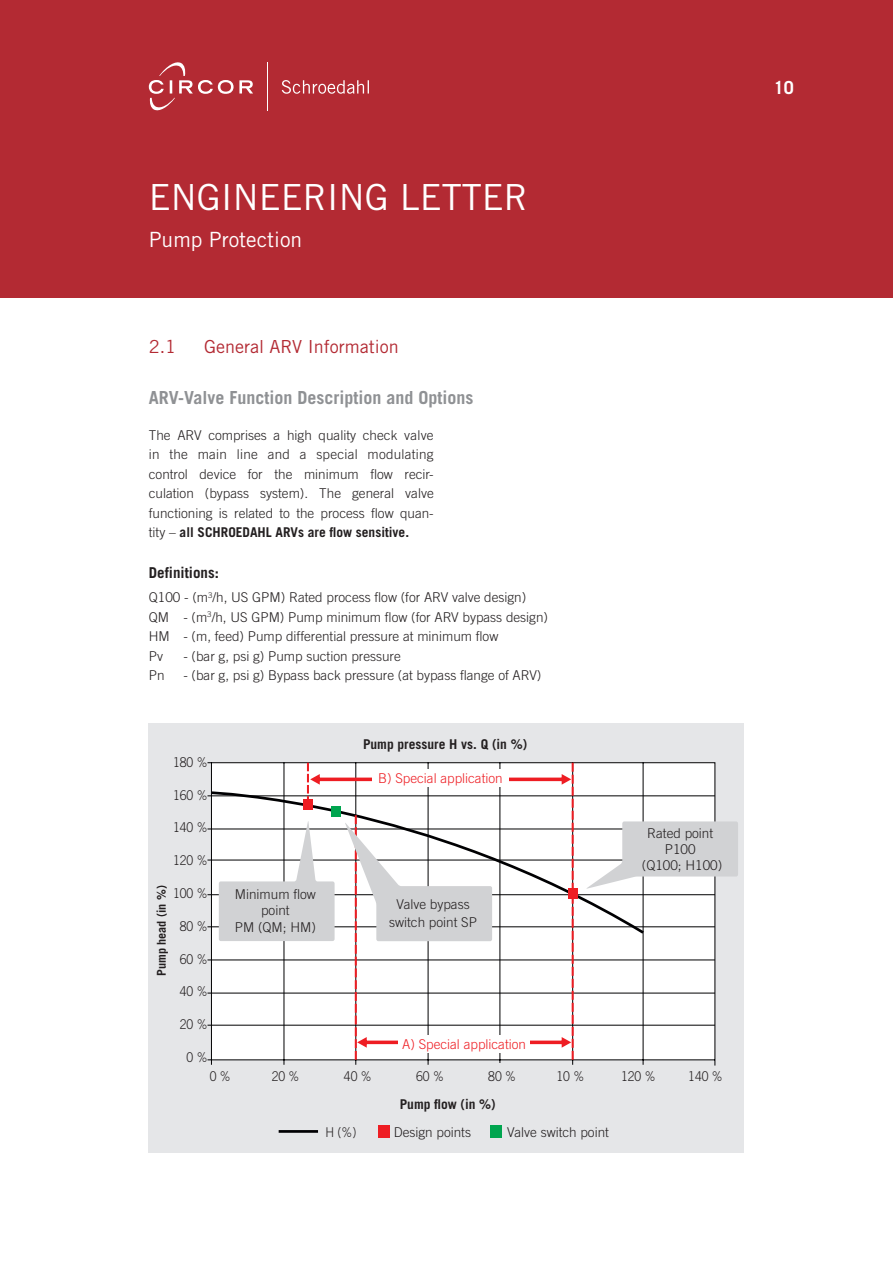
<style>
.page{position:relative;width:893px;height:1263px;background:#fff}
.page>*{position:absolute;margin:0;border:0;box-sizing:border-box;transform-origin:0 0}
.t1{font:36px "Trade Gothic LT Std";color:#fff}
.t2{font:21px "Trade Gothic LT Std";color:#fff}
.Sub{font:700 18px "Trade Gothic LT Std";color:#8f9194}
.Sub_rot_mit_Ei{font:18px "Trade Gothic LT Std";color:#b32a33}
.t3{font:700 18px "Trade Gothic LT Std";color:#fff}
.GS_Block{font:700 15px "Trade Gothic LT Std";color:#231f20}
.GS_Block-2{font:300 13.5px/19.5px "Trade Gothic LT Std";color:#231f20;text-align:center}
.GS_Block-3{font:300 13.5px "Trade Gothic LT Std";color:#231f20;scale:.9 1}
.GS_Block-4{font:300 13.5px "Trade Gothic LT Std";color:#ee1d23}
.GS_Block-5{font:700 13.5px "Trade Gothic LT Std";color:#231f20}
.GS_Block-6{font:700 12.15px "Trade Gothic LT Std";color:#231f20}
.s1{font-weight:700}
</style>
<div class="page">
<div style="left:0;top:0;width:893px;height:298px;background:#b32a33"></div>
<svg style="left:149px;top:62px;width:104px;height:49px"></svg>
<hr style="left:268px;top:63px;width:1px;height:48px;background:#fff">
<svg style="left:282px;top:80px;width:87px;height:14px"></svg>
<div style="left:149px;top:723px;width:595px;height:429px;background:#e5e6e8"></div>
<svg style="left:207px;top:762px;width:508px;height:304px;background:#f0f0f1"></svg>
<hr style="left:207px;top:1025px;width:508px;height:1px;background:#000002">
<hr style="left:207px;top:993px;width:508px;height:1px;background:#000002">
<hr style="left:207px;top:960px;width:508px;height:1px;background:#000002">
<hr style="left:207px;top:926px;width:508px;height:1px;background:#000002">
<hr style="left:207px;top:894px;width:508px;height:1px;background:#000002">
<hr style="left:207px;top:860px;width:508px;height:1px;background:#000002">
<hr style="left:207px;top:829px;width:508px;height:1px;background:#000002">
<hr style="left:207px;top:795px;width:508px;height:1px;background:#000002">
<svg style="left:209px;top:790px;width:438px;height:146px;background:#e6e6e6"></svg>
<div style="left:568px;top:888px;width:9px;height:11px;background:#ee1d23"></div>
<svg style="left:219px;top:763px;width:355px;height:297px;background:#ede9ea"></svg>
<svg style="left:586px;top:821px;width:152px;height:68px;background:#dedee0"></svg>
<div style="left:378px;top:1125px;width:12px;height:13px;background:#ee1d23"></div>
<hr style="left:279px;top:1130px;width:39px;height:3px;background:#000002">
<div style="left:490px;top:1125px;width:12px;height:13px;background:#00a54f"></div>
<h1 class="t1" style="left:149px;top:175px;width:381px">ENGINEERING LETTER</h1>
<h2 class="t2" style="left:149px;top:226px;width:155px">Pump Protection</h2>
<p class="Sub_rot_mit_Ei" style="left:149px;top:336px;width:29px">2.1</p>
<p class="Sub_rot_mit_Ei" style="left:204px;top:336px;width:196px">General ARV Information</p>
<p class="Sub" style="left:149px;top:387px;width:326px">ARV-Valve Function Description and Options</p>
<p class="GS_Block-2" style="left:149px;top:425px;width:286px;text-align:justify">The ARV comprises a high quality check valve in the main line and a special modulating control device for the minimum flow recir&shy;culation (bypass system). The general valve functioning is related to the process flow quan&shy;tity – <span class="s1">all SCHROEDAHL ARVs are flow sensitive.</span></p>
<p class="GS_Block" style="left:149px;top:564px;width:72px">Definitions:</p>
<p class="GS_Block-2" style="left:149px;top:587px;width:401px;text-align:left">Q100 - (m<sup>3</sup>/h, US GPM) Rated process flow (for ARV valve design)<br>QM - (m<sup>3</sup>/h, US GPM) Pump minimum flow (for ARV bypass design)<br>HM - (m, feed) Pump differential pressure at minimum flow<br>Pv</p>
<p class="GS_Block-2" style="left:183px;top:646px;width:219px">- (bar g, psi g) Pump suction pressure</p>
<p class="GS_Block-2" style="left:149px;top:665px;width:17px">Pn</p>
<p class="GS_Block-2" style="left:183px;top:665px;width:360px">- (bar g, psi g) Bypass back pressure (at bypass flange of ARV)</p>
<p class="GS_Block-3" style="left:173px;top:754px;width:40px">180 %</p>
<p class="GS_Block-3" style="left:173px;top:787px;width:40px">160 %</p>
<p class="GS_Block-3" style="left:173px;top:820px;width:40px">140 %</p>
<p class="GS_Block-3" style="left:173px;top:852px;width:40px">120 %</p>
<p class="GS_Block-3" style="left:173px;top:885px;width:40px">100 %</p>
<p class="GS_Block-3" style="left:180px;top:918px;width:32px">80 %</p>
<p class="GS_Block-3" style="left:180px;top:951px;width:32px">60 %</p>
<p class="GS_Block-3" style="left:180px;top:983px;width:32px">40 %</p>
<p class="GS_Block-3" style="left:180px;top:1016px;width:32px">20 %</p>
<p class="GS_Block-3" style="left:187px;top:1049px;width:25px">0 %</p>
<p class="GS_Block-6" style="left:154px;top:976px;width:92px;rotate:-90deg">Pump head (in %)</p>
<p class="GS_Block-2" style="left:235px;top:884px;width:82px">Minimum flow</p>
<p class="GS_Block-2" style="left:261px;top:901px;width:30px">point</p>
<p class="GS_Block-2" style="left:235px;top:917px;width:82px">PM (QM; HM)</p>
<p class="GS_Block-5" style="left:363px;top:736px;width:166px">Pump pressure H vs. Q (in %)</p>
<p class="GS_Block-4" style="left:378px;top:770px;width:126px">B) Special application</p>
<p class="GS_Block-2" style="left:389px;top:895px;width:89px;line-height:18px">Valve bypass switch point SP</p>
<p class="GS_Block-4" style="left:402px;top:1036px;width:125px">A) Special application</p>
<p class="GS_Block-2" style="left:647px;top:823px;width:68px">Rated point</p>
<p class="GS_Block-2" style="left:665px;top:839px;width:32px">P100</p>
<p class="GS_Block-2" style="left:642px;top:855px;width:82px">(Q100; H100)</p>
<p class="GS_Block-3" style="left:210px;top:1068px;width:25px">0 %</p>
<p class="GS_Block-3" style="left:272px;top:1068px;width:32px">20 %</p>
<p class="GS_Block-3" style="left:344px;top:1068px;width:32px">40 %</p>
<p class="GS_Block-3" style="left:416px;top:1068px;width:32px">60 %</p>
<p class="GS_Block-5" style="left:400px;top:1096px;width:98px">Pump flow (in %)</p>
<p class="GS_Block-3" style="left:488px;top:1068px;width:32px">80 %</p>
<p class="GS_Block-3" style="left:556px;top:1068px;width:32px">10 %</p>
<p class="GS_Block-3" style="left:621px;top:1068px;width:40px">120 %</p>
<p class="GS_Block-3" style="left:688px;top:1068px;width:40px">140 %</p>
<p class="GS_Block-3" style="left:325px;top:1124px;width:36px">H (%)</p>
<p class="GS_Block-2" style="left:394px;top:1122px;width:79px">Design points</p>
<p class="GS_Block-2" style="left:507px;top:1122px;width:103px">Valve switch point</p>
<h3 class="t3" style="left:774px;top:76px;width:22px">10</h3>
</div>
